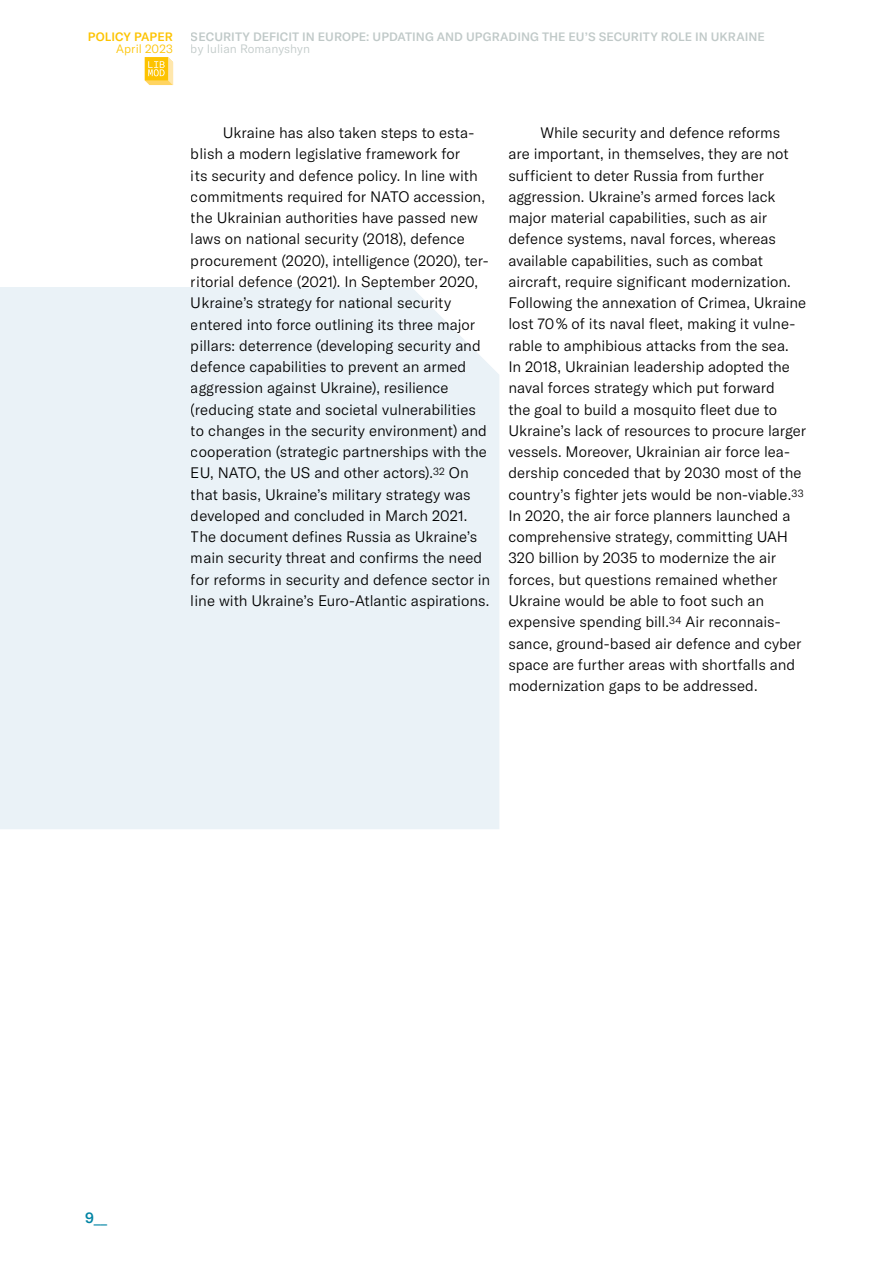
<style>
.page{position:relative;width:893px;height:1263px;background:#fff}
.page>*{position:absolute;margin:0;border:0;box-sizing:border-box;transform-origin:0 0}
.t1{font:300 15px/21.3px "GT America LC";color:#000}
.t2{font:500 15px "GT America LC";color:#0084a4}
.t3{font:500 12px "GT America LC";letter-spacing:.005em;color:#c0c9c8}
.t4{font:300 12px "GT America LC";color:#c0c9c8}
.t5{font:500 12px "GT America LC";color:#fdc300}
.t6{font:300 12px "GT America LC";letter-spacing:.01em;color:#fdc300}
</style>
<div class="page">
<div style="left:0;top:287px;width:499px;height:542px;background:#eaf2f7"></div>
<svg style="left:145px;top:57px;width:28px;height:28px"></svg>
<p class="t5" style="left:88px;top:30px;width:86px">POLICY PAPER</p>
<p class="t6" style="left:116px;top:42px;width:58px">April 2023</p>
<p class="t3" style="left:191px;top:30px;width:575px">SECURITY DEFICIT IN EUROPE: UPDATING AND UPGRADING THE EU’S SECURITY ROLE IN UKRAINE</p>
<p class="t4" style="left:191px;top:42px;width:121px">by Iulian Romanyshyn</p>
<p class="t1" style="left:191px;top:122px;width:301px;text-indent:32px">Ukraine has also taken steps to esta&shy;blish a modern legislative framework for<br>its security and defence policy. In line with commitments required for NATO accession, the Ukrainian authorities have passed new laws on national security (2018), defence procurement (2020), intelligence (2020), ter&shy;ritorial defence (2021). In September 2020, Ukraine’s strategy for national security entered into force outlining its three major pillars: deterrence (developing security and defence capabilities to prevent an armed aggression against Ukraine), resilience (reducing state and societal vulnerabilities to changes in the security environment) and cooperation (strategic partnerships with the EU, NATO, the US and other actors).<sup>32</sup> On that basis, Ukraine’s military strategy was developed and concluded in March 2021.<br>The document defines Russia as Ukraine’s main security threat and confirms the need for reforms in security and defence sector in line with Ukraine’s Euro-Atlantic aspirations.</p>
<p class="t1" style="left:508px;top:122px;width:299px;text-indent:32px">While security and defence reforms<br>are important, in themselves, they are not sufficient to deter Russia from further aggression. Ukraine’s armed forces lack major material capabilities, such as air defence systems, naval forces, whereas available capabilities, such as combat aircraft, require significant modernization.<br>Following the annexation of Crimea, Ukraine lost 70 % of its naval fleet, making it vulne&shy;rable to amphibious attacks from the sea.<br>In 2018, Ukrainian leadership adopted the naval forces strategy which put forward<br>the goal to build a mosquito fleet due to Ukraine’s lack of resources to procure larger vessels. Moreover, Ukrainian air force lea&shy;dership conceded that by 2030 most of the country’s fighter jets would be non-viable.<sup>33<br></sup>In 2020, the air force planners launched a comprehensive strategy, committing UAH 320 billion by 2035 to modernize the air forces, but questions remained whether Ukraine would be able to foot such an expensive spending bill.<sup>34</sup> Air reconnais&shy;sance, ground-based air defence and cyber space are further areas with shortfalls and modernization gaps to be addressed.</p>
<p class="t2" style="left:85px;top:1208px;width:24px">9__</p>
</div>
